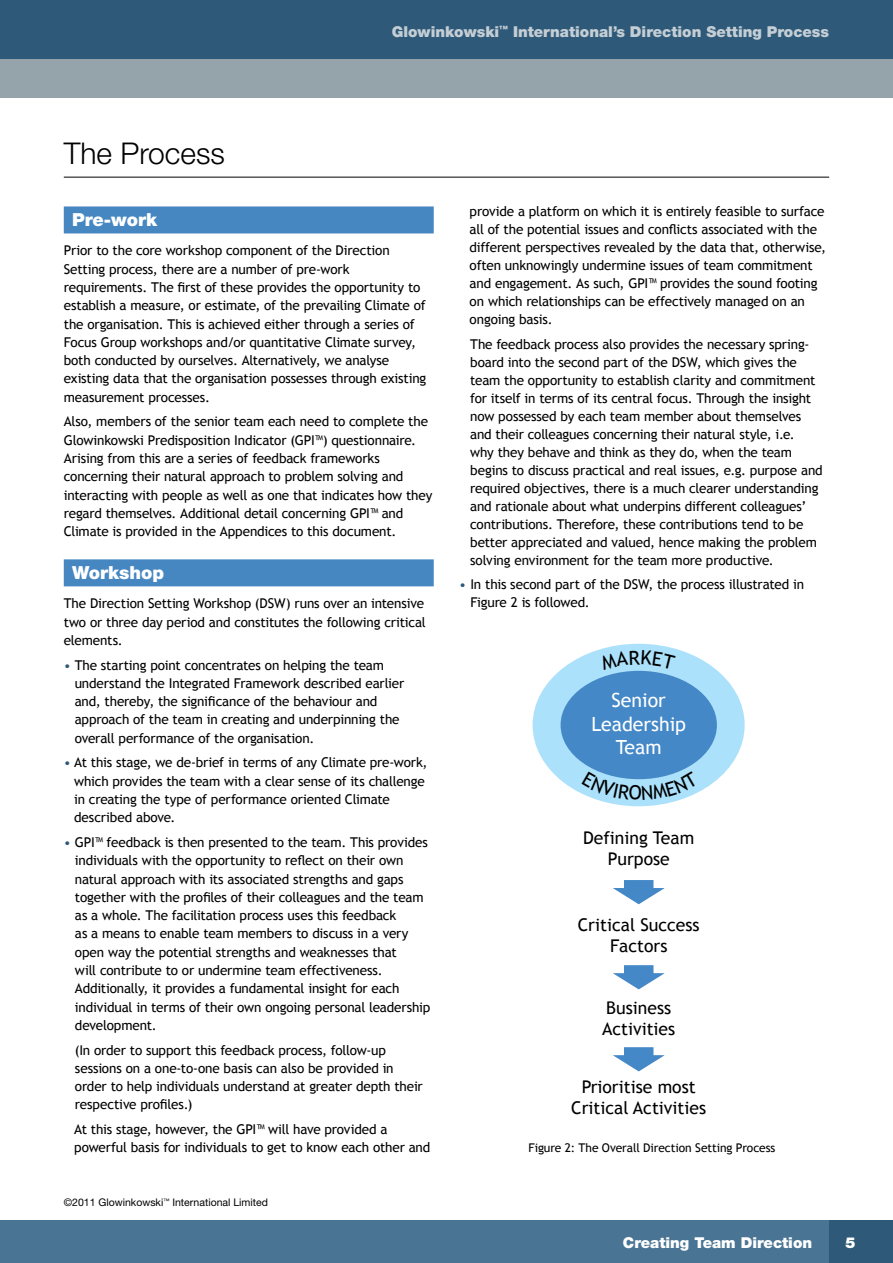
<style>
.page{position:relative;width:893px;height:1263px;background:#fff}
.page>*{position:absolute;margin:0;border:0;box-sizing:border-box;transform-origin:0 0}
.t1{font:300 30px "Helvetica Neue";color:#000}
.t2{font:19.5px/23.4px "Trebuchet MS";color:#fff;text-align:center}
.t3{font:900 18px "Helvetica Neue";color:#fff}
.t4{font:17.55px/21px "Trebuchet MS";color:#000;text-align:center}
.t5{font:900 15px "Helvetica Neue";color:#c4ced4}
.t6{font:900 15px "Helvetica Neue";color:#fff}
.t7{font:13.5px/18.3px "Trebuchet MS";letter-spacing:-.01em;color:#000}
.t8{font:12px "Trebuchet MS";letter-spacing:-.01em;color:#000}
.t9{font:10.5px "Helvetica Neue";color:#000}
.s1{color:#2e5979}
.s2{color:#fff}
</style>
<div class="page">
<div style="left:0;top:0;width:893px;height:66px;background:#2e5979"></div>
<div style="left:0;top:59px;width:893px;height:39px;background:#95a3ab"></div>
<div style="left:0;top:1220px;width:829px;height:43px;background:#497493"></div>
<div style="left:829px;top:1220px;width:64px;height:43px;background:#2e5979"></div>
<hr style="left:64px;top:177px;width:765px;height:1px;background:#000">
<div style="left:64px;top:206px;width:370px;height:27px;background:#4687c2"></div>
<div style="left:64px;top:559px;width:370px;height:27px;background:#4687c2"></div>
<div style="left:533px;top:644px;width:212px;height:162px;background:#abe1fa;border-radius:50%"></div>
<div style="left:561px;top:671px;width:156px;height:108px;background:#4488c7;border-radius:50%"></div>
<svg style="left:583px;top:771px;width:115px;height:29px"></svg>
<h1 class="t1" style="left:64px;top:135px;width:163px">The Process</h1>
<p class="t5" style="left:392px;top:23px;width:439px">Glowinkowski<sup>™</sup> International’s Direction Setting Process</p>
<h3 class="t3" style="left:72px;top:209px;width:86px">Pre-work</h3>
<p class="t7" style="left:64px;top:242px;width:364px">Prior to the core workshop component of the Direction Setting process, there are a number of pre-work requirements. The first of these provides the opportunity to establish a measure, or estimate, of the prevailing Climate of the organisation. This is achieved either through a series of Focus Group workshops and/or quantitative Climate survey, both conducted by ourselves. Alternatively, we analyse existing data that the organisation possesses through existing measurement processes.</p>
<p class="t7" style="left:64px;top:413px;width:370px">Also, members of the senior team each need to complete the Glowinkowski Predisposition Indicator (GPI™) questionnaire.<br>Arising from this are a series of feedback frameworks concerning their natural approach to problem solving and interacting with people as well as one that indicates how they regard themselves. Additional detail concerning GPI™ and Climate is provided in the Appendices to this document.</p>
<h3 class="t3" style="left:72px;top:561px;width:93px">Workshop</h3>
<p class="t7" style="left:64px;top:594px;width:363px">The Direction Setting Workshop (DSW) runs over an intensive two or three day period and constitutes the following critical elements.</p>
<p class="t7" style="left:75px;top:656px;width:331px;text-indent:-11px"><span class="s1">•</span> The starting point concentrates on helping the team understand the Integrated Framework described earlier and, thereby, the significance of the behaviour and approach of the team in creating and underpinning the overall performance of the organisation.</p>
<p class="t7" style="left:74px;top:754px;width:355px;text-indent:-10px"><span class="s1">•</span> At this stage, we de-brief in terms of any Climate pre-work, which provides the team with a clear sense of its challenge in creating the type of performance oriented Climate described above.</p>
<p class="t7" style="left:75px;top:833px;width:357px;text-indent:-11px"><span class="s1">•</span> GPI™ feedback is then presented to the team. This provides individuals with the opportunity to reflect on their own natural approach with its associated strengths and gaps together with the profiles of their colleagues and the team as a whole. The facilitation process uses this feedback<br>as a means to enable team members to discuss in a very open way the potential strengths and weaknesses that<br>will contribute to or undermine team effectiveness.<br>Additionally, it provides a fundamental insight for each individual in terms of their own ongoing personal leadership development.</p>
<p class="t7" style="left:75px;top:1041px;width:349px;text-indent:-11px"><span class="s2">•</span> (In order to support this feedback process, follow-up sessions on a one-to-one basis can also be provided in order to help individuals understand at greater depth their respective profiles.)</p>
<p class="t7" style="left:74px;top:1120px;width:358px;text-indent:-10px"><span class="s2">•</span> At this stage, however, the GPI™ will have provided a powerful basis for individuals to get to know each other and</p>
<p class="t9" style="left:64px;top:1196px;width:206px">©2011 Glowinkowski<sup>™</sup> International Limited</p>
<p class="t7" style="left:470px;top:203px;width:358px">provide a platform on which it is entirely feasible to surface all of the potential issues and conflicts associated with the different perspectives revealed by the data that, otherwise, often unknowingly undermine issues of team commitment and engagement. As such, GPI™ provides the sound footing on which relationships can be effectively managed on an ongoing basis.</p>
<p class="t7" style="left:470px;top:335px;width:354px;text-indent:-11px"><span class="s2">•</span> The feedback process also provides the necessary spring&shy;board into the second part of the DSW, which gives the team the opportunity to establish clarity and commitment for itself in terms of its central focus. Through the insight now possessed by each team member about themselves and their colleagues concerning their natural style, i.e.<br>why they behave and think as they do, when the team begins to discuss practical and real issues, e.g. purpose and required objectives, there is a much clearer understanding and rationale about what underpins different colleagues’ contributions. Therefore, these contributions tend to be better appreciated and valued, hence making the problem solving environment for the team more productive.</p>
<p class="t7" style="left:470px;top:575px;width:335px;text-indent:-11px"><span class="s1">•</span> In this second part of the DSW, the process illustrated in<br>Figure 2 is followed.</p>
<h2 class="t2" style="left:591px;top:689px;width:96px">Senior<br>Leadership<br>Team</h2>
<p class="t4" style="left:583px;top:828px;width:113px">Defining Team<br>Purpose</p>
<p class="t4" style="left:578px;top:914px;width:123px">Critical Success<br>Factors</p>
<p class="t4" style="left:602px;top:997px;width:75px;text-align:left">Business<br>Activities</p>
<p class="t4" style="left:571px;top:1076px;width:136px">Prioritise most<br>Critical Activities</p>
<p class="t8" style="left:529px;top:1141px;width:248px">Figure 2: The Overall Direction Setting Process</p>
<p class="t6" style="left:623px;top:1233px;width:191px">Creating Team Direction</p>
<p class="t6" style="left:845px;top:1233px;width:12px">5</p>
</div>
